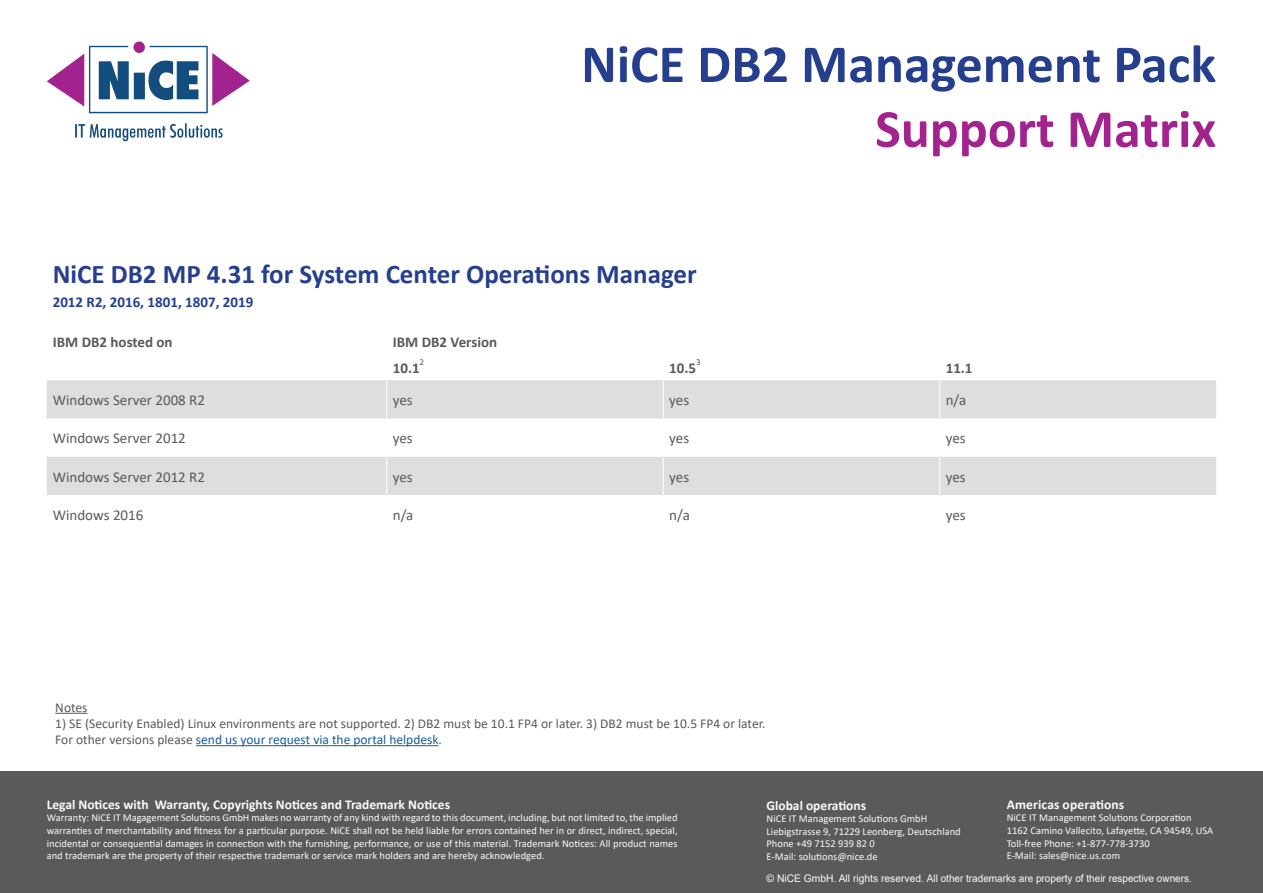
<style>
.page{position:relative;width:1263px;height:893px;background:#fff}
.page>*{position:absolute;margin:0;border:0;box-sizing:border-box;transform-origin:0 0}
.t1{font:700 54px "Calibri";color:#253f8e}
.t2{font:700 54px "Calibri";color:#a2238e}
.t3{font:700 27px "Calibri";color:#253f8e}
.t4{font:15px "Calibri";color:#5a5a5a}
.t5{font:700 15px "Calibri";color:#5a5a5a}
.t6{font:700 15px "Calibri";color:#253f8e}
.t7{font:13.5px "Calibri";color:#5a5a5a}
.t8{font:700 13.5px "Calibri";color:#fafafa}
.t9{font:13.5px "Calibri";color:#175d9e}
.t10{font:10.5px/12.6px "Calibri";color:#fafafa}
.t11{font:10.5px "Arial";color:#fafafa}
.t12{font:9px "Calibri";color:#5a5a5a}
.s1{color:#5a5a5a}
</style>
<div class="page">
<svg style="left:47px;top:380px;width:1169px;height:115px;fill:#dedede"></svg>
<hr style="left:386px;top:380px;width:1px;height:38px;background:#fff">
<hr style="left:663px;top:380px;width:1px;height:38px;background:#fff">
<hr style="left:939px;top:380px;width:1px;height:38px;background:#fff">
<hr style="left:386px;top:418px;width:1px;height:39px;background:#fff">
<hr style="left:663px;top:418px;width:1px;height:39px;background:#fff">
<hr style="left:939px;top:418px;width:1px;height:39px;background:#fff">
<hr style="left:386px;top:457px;width:1px;height:38px;background:#fff">
<hr style="left:663px;top:457px;width:1px;height:38px;background:#fff">
<hr style="left:939px;top:457px;width:1px;height:38px;background:#fff">
<div style="left:0;top:772px;width:1263px;height:121px;background:#5a5a5a"></div>
<hr style="left:55px;top:713px;width:32px;height:1px;background:#5a5a5a">
<hr style="left:196px;top:745px;width:243px;height:1px;background:#175d9e">
<svg style="left:47px;top:41px;width:203px;height:72px"></svg>
<svg style="left:75px;top:123px;width:148px;height:18px"></svg>
<p class="t1" style="left:581px;top:26px;width:636px">NiCE DB2 Management Pack</p>
<p class="t2" style="left:875px;top:91px;width:342px">Support Matrix</p>
<p class="t3" style="left:53px;top:255px;width:645px">NiCE DB2 MP 4.31 for System Center Operations Manager</p>
<p class="t6" style="left:53px;top:291px;width:202px">2012 R2, 2016, 1801, 1807, 2019</p>
<p class="t5" style="left:53px;top:331px;width:121px">IBM DB2 hosted on</p>
<p class="t5" style="left:393px;top:331px;width:106px">IBM DB2 Version</p>
<p class="t5" style="left:393px;top:357px;width:28px">10.1</p>
<p class="t12" style="left:420px;top:356px;width:6px">2</p>
<p class="t12" style="left:696px;top:356px;width:6px">3</p>
<p class="t5" style="left:669px;top:357px;width:28px">10.5</p>
<p class="t5" style="left:946px;top:357px;width:28px">11.1</p>
<p class="t4" style="left:53px;top:390px;width:154px">Windows Server 2008 R2</p>
<p class="t4" style="left:393px;top:390px;width:21px">yes</p>
<p class="t4" style="left:669px;top:390px;width:21px">yes</p>
<p class="t4" style="left:946px;top:390px;width:22px">n/a</p>
<p class="t4" style="left:53px;top:428px;width:135px">Windows Server 2012</p>
<p class="t4" style="left:393px;top:428px;width:21px">yes</p>
<p class="t4" style="left:669px;top:428px;width:21px">yes</p>
<p class="t4" style="left:946px;top:428px;width:21px">yes</p>
<p class="t4" style="left:53px;top:466px;width:154px">Windows Server 2012 R2</p>
<p class="t4" style="left:393px;top:466px;width:21px">yes</p>
<p class="t4" style="left:669px;top:466px;width:21px">yes</p>
<p class="t4" style="left:946px;top:466px;width:21px">yes</p>
<p class="t4" style="left:53px;top:504px;width:92px">Windows 2016</p>
<p class="t4" style="left:393px;top:504px;width:22px">n/a</p>
<p class="t4" style="left:669px;top:504px;width:22px">n/a</p>
<p class="t4" style="left:946px;top:504px;width:21px">yes</p>
<p class="t7" style="left:55px;top:698px;width:34px">Notes</p>
<p class="t7" style="left:55px;top:714px;width:712px">1) SE (Security Enabled) Linux environments are not supported. 2) DB2 must be 10.1 FP4 or later. 3) DB2 must be 10.5 FP4 or later.</p>
<p class="t9" style="left:55px;top:730px;width:388px"><span class="s1">For other versions please</span> send us your request via the portal helpdesk<span class="s1">.</span></p>
<p class="t8" style="left:47px;top:795px;width:405px">Legal Notices with Warranty, Copyrights Notices and Trademark Notices</p>
<p class="t10" style="left:47px;top:811px;width:632px;text-align:justify">Warranty: NiCE IT Magagement Solutions GmbH makes no warranty of any kind with regard to this document, including, but not limited to, the implied warranties of merchantability and fitness for a particular purpose. NiCE shall not be held liable for errors contained her in or direct, indirect, special, incidental or consequential damages in connection with the furnishing, performance, or use of this material. Trademark Notices: All product names and trademark are the property of their respective trademark or service mark holders and are hereby acknowledged.</p>
<p class="t8" style="left:1007px;top:795px;width:119px">Americas operations</p>
<p class="t10" style="left:1007px;top:811px;width:208px">NiCE IT Management Solutions Corporation 1162 Camino Vallecito, Lafayette, CA 94549, USA Toll-free Phone: +1-877-778-3730<br>E-Mail: sales@nice.us.com</p>
<p class="t8" style="left:766px;top:795px;width:101px">Global operations</p>
<p class="t10" style="left:766px;top:812px;width:196px">NiCE IT Management Solutions GmbH<br>Liebigstrasse 9, 71229 Leonberg, Deutschland<br>Phone +49 7152 939 82 0<br>E-Mail: solutions@nice.de</p>
<p class="t11" style="left:766px;top:871px;width:427px">© NiCE GmbH. All rights reserved. All other trademarks are property of their respective owners.</p>
</div>
